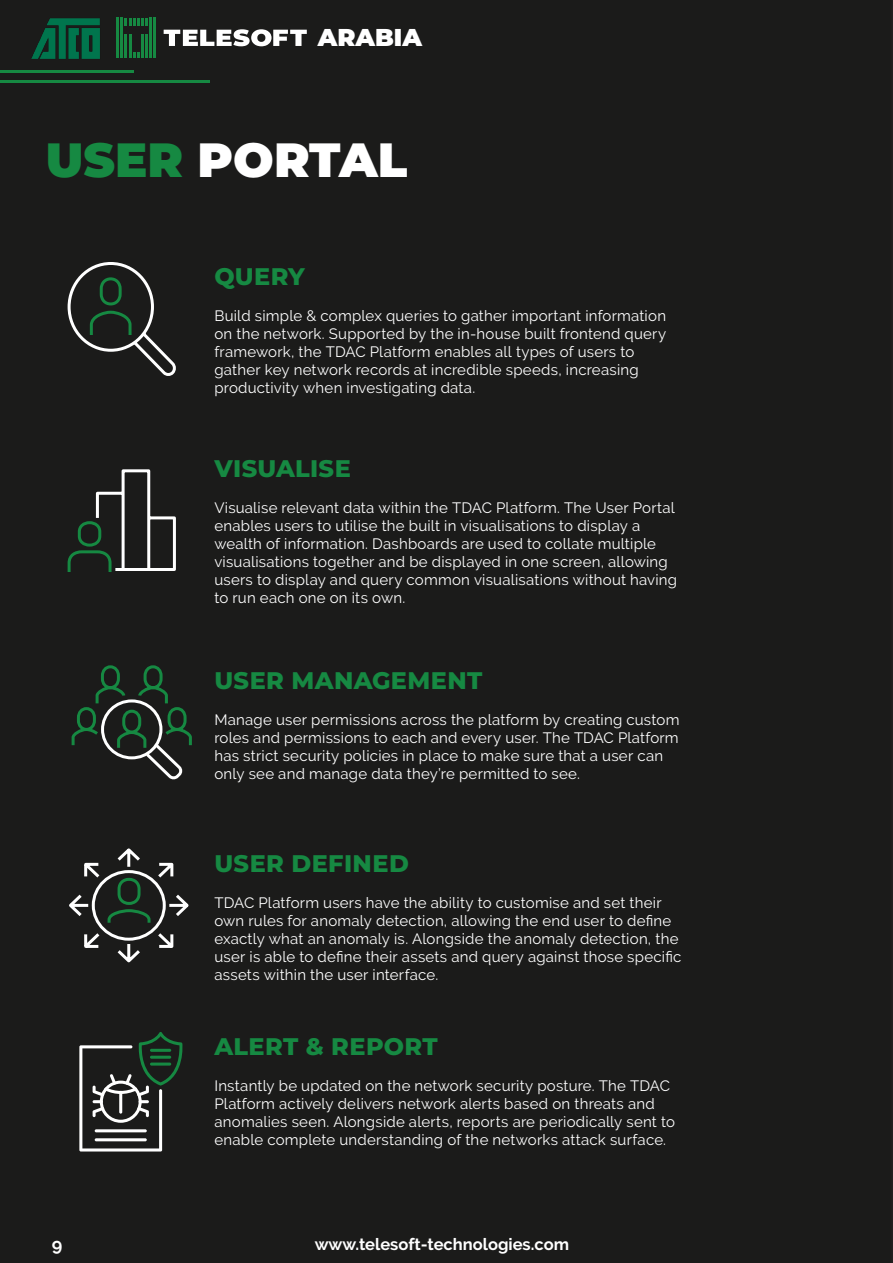
<style>
.page{position:relative;width:893px;height:1263px;background:#1b1b1a}
.page>*{position:absolute;margin:0;border:0;box-sizing:border-box;transform-origin:0 0}
.t1{font:900 48px "Montserrat";color:#fff}
.t2{font:900 24.3px "Montserrat";color:#fff}
.t3{font:800 24px "Montserrat";letter-spacing:.015em;color:#168942}
.t4{font:700 18px "Raleway";color:#fff}
.t5{font:700 16.5px "Raleway";color:#fff}
.t6{font:15px/18px "Raleway";letter-spacing:.015em;color:#fff}
.s1{color:#168942}
</style>
<div class="page">
<hr style="left:0;top:70px;width:134px;height:3px;background:#168942">
<hr style="left:0;top:80px;width:210px;height:3px;background:#168942">
<svg style="left:66px;top:846px;width:125px;height:119px;background:#343734"></svg>
<svg style="left:66px;top:260px;width:113px;height:119px;background:#2d302d"></svg>
<svg style="left:66px;top:468px;width:111px;height:107px;background:#313632"></svg>
<svg style="left:70px;top:664px;width:123px;height:119px;background:#26312a"></svg>
<svg style="left:79px;top:1032px;width:106px;height:119px;background:#3e423e"></svg>
<hr style="left:150px;top:1049px;width:21px;height:3px;background:#168942;border-radius:2px">
<hr style="left:150px;top:1056px;width:21px;height:3px;background:#168942;border-radius:2px">
<hr style="left:150px;top:1062px;width:21px;height:3px;background:#168942;border-radius:2px">
<div style="left:15px;top:11px;width:214px;height:56px;background:#1b1b1a"></div>
<hr style="left:154px;top:18px;width:2px;height:40px;background:#168942">
<hr style="left:117px;top:18px;width:2px;height:40px;background:#168942">
<hr style="left:150px;top:18px;width:2px;height:40px;background:#168942">
<hr style="left:125px;top:35px;width:2px;height:23px;background:#168942">
<hr style="left:121px;top:18px;width:2px;height:40px;background:#168942">
<hr style="left:129px;top:35px;width:2px;height:23px;background:#168942">
<svg style="left:133px;top:52px;width:7px;height:6px"></svg>
<hr style="left:141px;top:35px;width:3px;height:23px;background:#168942">
<hr style="left:146px;top:35px;width:2px;height:23px;background:#168942">
<svg style="left:116px;top:18px;width:191px;height:28px"></svg>
<img style="left:31px;top:18px;width:69px;height:41px">
<p class="t2" style="left:318px;top:19px;width:106px">ARABIA</p>
<p class="t1" style="left:46px;top:124px;width:363px"><span class="s1">USER</span> PORTAL</p>
<p class="t3" style="left:214px;top:259px;width:92px">QUERY</p>
<p class="t6" style="left:214px;top:307px;width:453px">Build simple &amp; complex queries to gather important information on the network. Supported by the in-house built frontend query framework, the TDAC Platform enables all types of users to gather key network records at incredible speeds, increasing productivity when investigating data.</p>
<p class="t3" style="left:214px;top:451px;width:138px">VISUALISE</p>
<p class="t6" style="left:214px;top:498px;width:464px">Visualise relevant data within the TDAC Platform. The User Portal enables users to utilise the built in visualisations to display a wealth of information. Dashboards are used to collate multiple visualisations together and be displayed in one screen, allowing users to display and query common visualisations without having to run each one on its own.</p>
<p class="t3" style="left:214px;top:662px;width:269px">USER MANAGEMENT</p>
<p class="t6" style="left:214px;top:710px;width:467px">Manage user permissions across the platform by creating custom roles and permissions to each and every user. The TDAC Platform has strict security policies in place to make sure that a user can only see and manage data they’re permitted to see.</p>
<p class="t3" style="left:214px;top:845px;width:196px">USER DEFINED</p>
<p class="t6" style="left:214px;top:893px;width:468px">TDAC Platform users have the ability to customise and set their own rules for anomaly detection, allowing the end user to define exactly what an anomaly is. Alongside the anomaly detection, the user is able to define their assets and query against those specific assets within the user interface.</p>
<p class="t3" style="left:214px;top:1028px;width:225px">ALERT &amp; REPORT</p>
<p class="t6" style="left:214px;top:1076px;width:462px">Instantly be updated on the network security posture. The TDAC Platform actively delivers network alerts based on threats and anomalies seen. Alongside alerts, reports are periodically sent to enable complete understanding of the networks attack surface.</p>
<p class="t4" style="left:52px;top:1234px;width:12px">9</p>
<p class="t5" style="left:315px;top:1234px;width:256px">www.telesoft-technologies.com</p>
</div>
